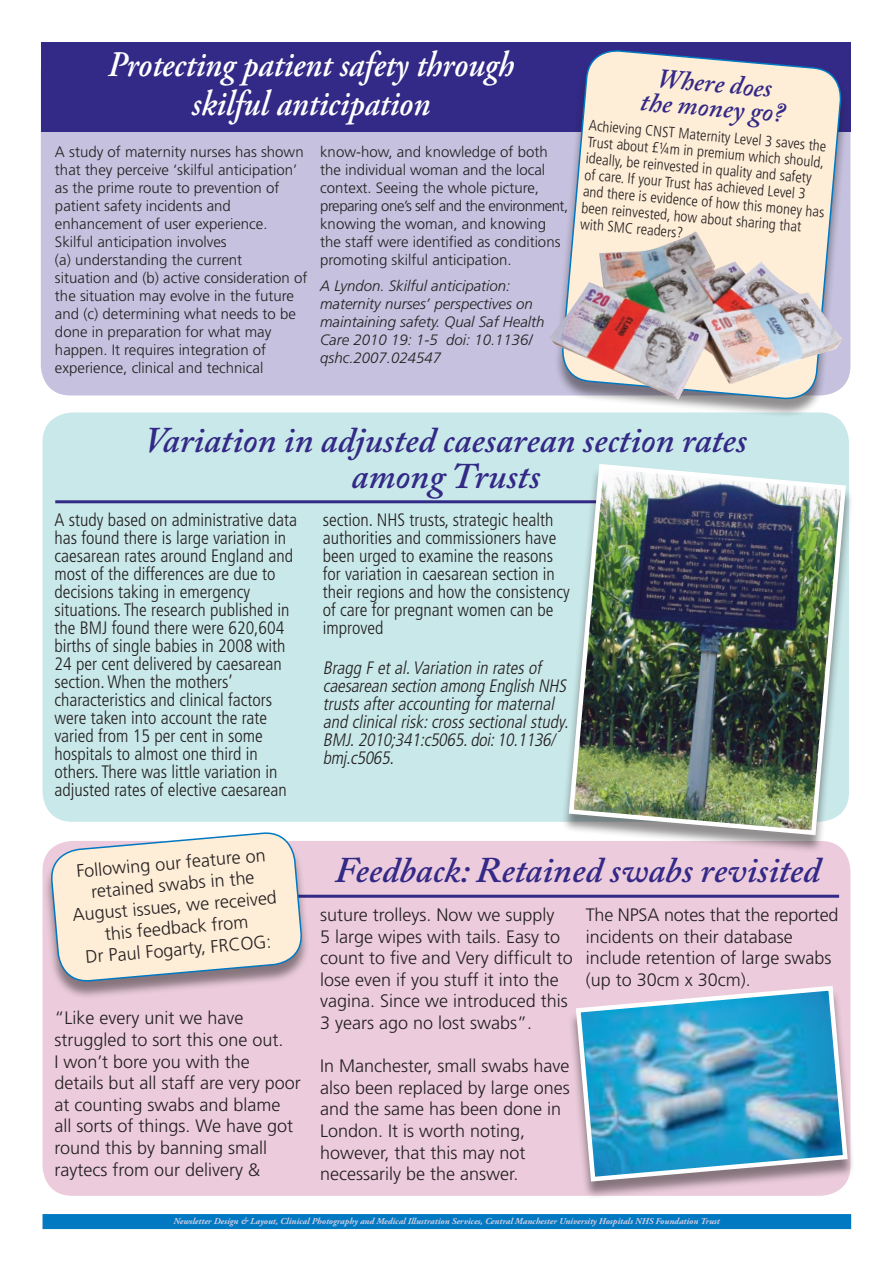
<style>
.page{position:relative;width:893px;height:1263px;background:#fff}
.page>*{position:absolute;margin:0;border:0;box-sizing:border-box;transform-origin:0 0}
.t1{font:italic 600 36px/36px "Adobe Caslon Pro";color:#332986;text-align:center}
.t2{font:italic 600 36px/39px "Adobe Garamond Pro";color:#fff;text-align:center;scale:.9 1}
.t3{font:italic 600 27px/24px "Adobe Caslon Pro";color:#332986;text-align:center}
.t4{font:300 18px/21.6px "Frutiger";color:#231f20}
.t5{font:300 condensed 18px/18px "Frutiger";color:#231f20}
.t6{font:italic 300 condensed 18px/18px "Frutiger";color:#231f20}
.t7{font:300 15px/18px "Frutiger";color:#231f20}
.t8{font:300 condensed 15px/16.5px "Frutiger";color:#231f20}
.t9{font:italic 300 15px/18px "Frutiger";color:#231f20}
.t10{font:italic 700 9px "Adobe Garamond Pro";color:#d1cee5}
</style>
<div class="page">
<div style="left:43px;top:841px;width:807px;height:355px;background:#ecccdc;border-radius:30px"></div>
<div style="left:43px;top:412px;width:806px;height:410px;background:#c9e8e9;border-radius:30px"></div>
<div style="left:41px;top:43px;width:809px;height:352px;background:#c5c1de;border-radius:30px"></div>
<div style="left:41px;top:43px;width:809px;height:89px;background:#332986"></div>
<div style="left:43px;top:1214px;width:808px;height:15px;background:#0079c2"></div>
<div style="left:568px;top:988px;width:287px;height:211px;background:#231f20;opacity:.5"></div>
<img style="left:573px;top:986px;width:277px;height:198px">
<hr style="left:55px;top:500px;width:780px;height:3px;background:#332986">
<hr style="left:60px;top:895px;width:779px;height:3px;background:#332986">
<div style="left:560px;top:466px;width:293px;height:387px;background:#231f20;opacity:.5"></div>
<img style="left:566px;top:464px;width:282px;height:374px">
<div style="left:43px;top:835px;width:267px;height:165px;background:#231f20;opacity:.5"></div>
<svg style="left:49px;top:832px;width:255px;height:156px;background:#eddfd2"></svg>
<div style="left:554px;top:53px;width:295px;height:365px;background:#231f20;opacity:.5"></div>
<svg style="left:560px;top:50px;width:283px;height:351px;background:#e3d5ce"></svg>
<img style="left:549px;top:231px;width:294px;height:168px">
<h1 class="t2" style="left:108px;top:47px;width:452px">Protecting patient safety through skilful anticipation</h1>
<p class="t7" style="left:55px;top:142px;width:254px">A study of maternity nurses has shown that they perceive ‘skilful anticipation’ as the prime route to prevention of patient safety incidents and enhancement of user experience.<br>Skilful anticipation involves<br>(a) understanding the current<br>situation and (b) active consideration of the situation may evolve in the future and (c) determining what needs to be done in preparation for what may happen. It requires integration of experience, clinical and technical</p>
<p class="t7" style="left:320px;top:142px;width:250px">know-how, and knowledge of both the individual woman and the local context. Seeing the whole picture, preparing one’s self and the environment, knowing the woman, and knowing the staff were identified as conditions promoting skilful anticipation.</p>
<p class="t9" style="left:320px;top:277px;width:226px">A Lyndon. Skilful anticipation: maternity nurses’ perspectives on maintaining safety. Qual Saf Health<br>Care 2010 19: 1-5 doi: 10.1136/ qshc.2007.024547</p>
<h2 class="t3" style="left:644px;top:65px;width:146px;rotate:5deg">Where does the money go?</h2>
<p class="t8" style="left:590px;top:117px;width:244px;rotate:5deg">Achieving CNST Maternity Level 3 saves the Trust about £¼m in premium which should, ideally, be reinvested in quality and safety<br>of care. If your Trust has achieved Level 3 and there is evidence of how this money has been reinvested, how about sharing that with SMC readers?</p>
<h1 class="t1" style="left:145px;top:421px;width:603px">Variation in adjusted caesarean section rates among Trusts</h1>
<p class="t5" style="left:54px;top:510px;width:244px">A study based on administrative data has found there is large variation in caesarean rates around England and most of the differences are due to decisions taking in emergency situations. The research published in the BMJ found there were 620,604 births of single babies in 2008 with 24 per cent delivered by caesarean section. When the mothers’ characteristics and clinical factors were taken into account the rate varied from 15 per cent in some hospitals to almost one third in others. There was little variation in adjusted rates of elective caesarean</p>
<p class="t5" style="left:323px;top:510px;width:249px">section. NHS trusts, strategic health authorities and commissioners have been urged to examine the reasons for variation in caesarean section in their regions and how the consistency of care for pregnant women can be improved</p>
<p class="t6" style="left:323px;top:659px;width:251px">Bragg F etal.Variation in ratesof caesarean section among English NHS trustsafteraccounting formaternal and clinicalrisk:crosssectionalstudy.<br>BMJ.2010;341:c5065.doi:10.1136/ bmj.c5065.</p>
<p class="t4" style="left:68px;top:861px;width:206px;text-align:center;rotate:-5deg">Following our feature on retained swabs in the<br>August issues, we received this feedback from<br>Dr Paul Fogarty, FRCOG:</p>
<p class="t4" style="left:54px;top:1007px;width:248px">“Like every unit we have struggled to sort this one out.<br>I won’t bore you with the details but all staff are very poor at counting swabs and blame all sorts of things. We have got round this by banning small raytecs from our delivery &amp;</p>
<h1 class="t1" style="left:334px;top:852px;width:487px">Feedback: Retained swabs revisited</h1>
<p class="t4" style="left:320px;top:904px;width:254px">suture trolleys. Now we supply<br>5 large wipes with tails. Easy to count to five and Very difficult to lose even if you stuff it into the vagina. Since we introduced this<br>3 years ago no lost swabs”.</p>
<p class="t4" style="left:320px;top:1055px;width:251px">In Manchester, small swabs have also been replaced by large ones and the same has been done in<br>London. It is worth noting, however, that this may not necessarily be the answer.</p>
<p class="t4" style="left:586px;top:904px;width:254px">The NPSA notes that the reported incidents on their database include retention of large swabs (up to 30cm x 30cm).</p>
<p class="t10" style="left:174px;top:1216px;width:548px">Newsletter Design &amp; Layout, Clinical Photography and Medical Illustration Services, Central Manchester University Hospitals NHS Foundation Trust</p>
</div>
